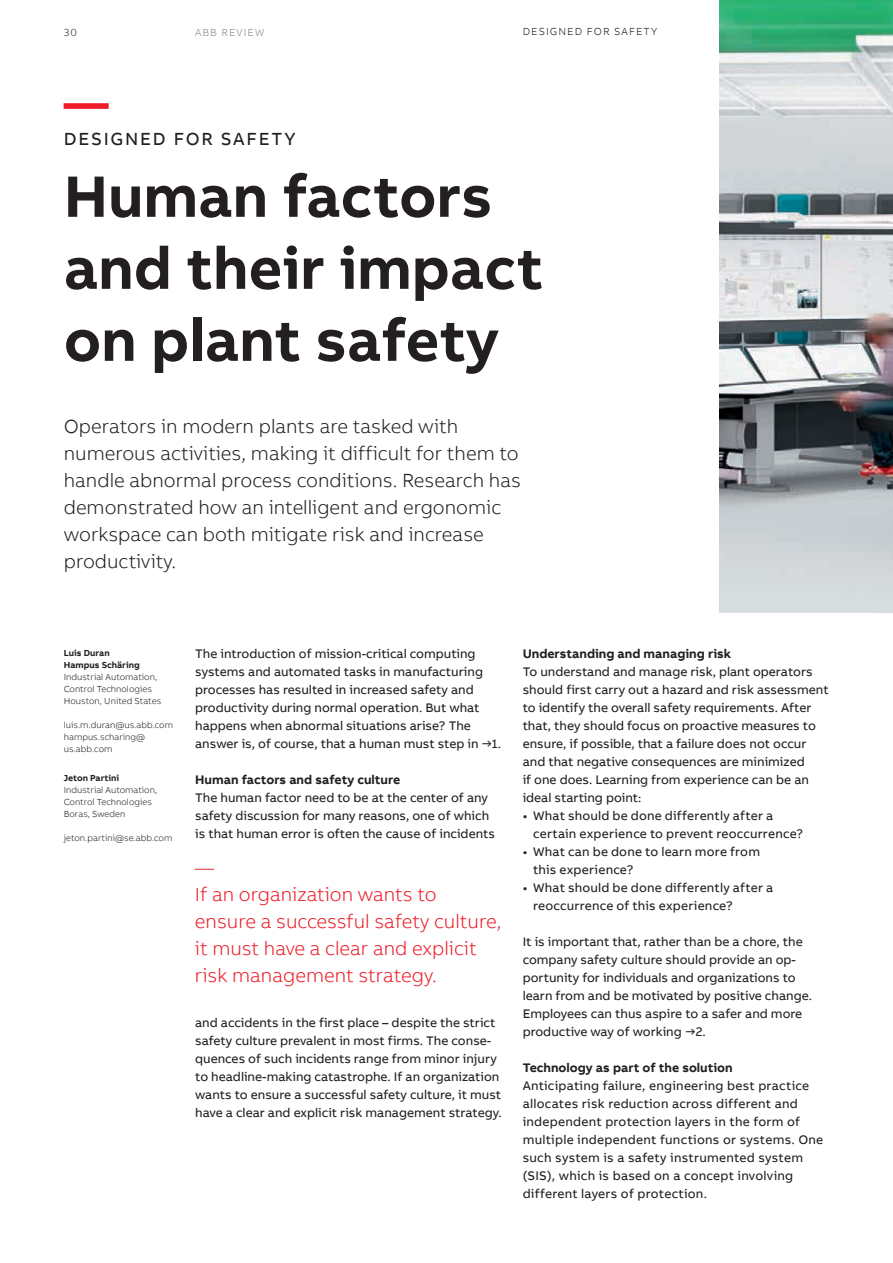
<style>
.page{position:relative;width:893px;height:1263px;background:#fff}
.page>*{position:absolute;margin:0;border:0;box-sizing:border-box;transform-origin:0 0}
.t1{font:700 60px/72px "AB Bvoice";color:#231f20}
.t2{font:700 45px "AB Bvoice";color:#ee1c28}
.t3{font:300 19.5px/27px "AB Bvoice";color:#231f20}
.t4{font:300 19.5px/27px "AB Bvoice";color:#ee1c28}
.t5{font:18px "AB Bvoice";letter-spacing:.1em;color:#231f20}
.t6{font:12.75px/18px "AB Bvoice";color:#231f20}
.t7{font:12.75px/18px "AB Bvoice";letter-spacing:.02em;color:#231f20}
.t8{font:700 12.75px "AB Bvoice";color:#231f20}
.t9{font:300 10.5px "AB Bvoice";letter-spacing:.1em;color:#231f20}
.t10{font:300 10.5px "AB Bvoice";letter-spacing:.1em;color:#8a8c8f}
.t11{font:300 9px/12px "AB Bvoice";color:#231f20}
.t12{font:700 9px/12px "AB Bvoice";color:#231f20}
</style>
<div class="page">
<img style="left:719px;top:0;width:174px;height:613px">
<p class="t9" style="left:64px;top:26px;width:15px">30</p>
<p class="t10" style="left:195px;top:26px;width:71px">ABB REVIEW</p>
<p class="t9" style="left:523px;top:25px;width:136px">DESIGNED FOR SAFETY</p>
<h2 class="t2" style="left:64px;top:74px;width:46px">—</h2>
<h3 class="t5" style="left:64px;top:128px;width:233px">DESIGNED FOR SAFETY</h3>
<h1 class="t1" style="left:64px;top:161px;width:481px">Human factors and their impact on plant safety</h1>
<p class="t3" style="left:64px;top:413px;width:459px">Operators in modern plants are tasked with numerous activities, making it difficult for them to handle abnormal process conditions. Research has demonstrated how an intelligent and ergonomic workspace can both mitigate risk and increase productivity.</p>
<p class="t12" style="left:64px;top:647px;width:77px">Luis Duran<br>Hampus Schäring</p>
<p class="t11" style="left:64px;top:671px;width:99px">Industrial Automation,<br>Control Technologies<br>Houston, United States</p>
<p class="t11" style="left:64px;top:719px;width:111px">luis.m.duran@us.abb.com hampus.scharing@ us.abb.com</p>
<p class="t12" style="left:64px;top:772px;width:57px">Jeton Partini</p>
<p class="t11" style="left:64px;top:784px;width:95px">Industrial Automation,<br>Control Technologies<br>Boras, Sweden</p>
<p class="t11" style="left:64px;top:832px;width:110px">jeton.partini@se.abb.com</p>
<p class="t6" style="left:195px;top:645px;width:307px">The introduction of mission-critical computing systems and automated tasks in manufacturing processes has resulted in increased safety and productivity during normal operation. But what happens when abnormal situations arise? The answer is, of course, that a human must step in →1.</p>
<p class="t8" style="left:195px;top:771px;width:207px">Human factors and safety culture</p>
<p class="t6" style="left:195px;top:789px;width:301px">The human factor need to be at the center of any safety discussion for many reasons, one of which is that human error is often the cause of incidents</p>
<h3 class="t4" style="left:195px;top:854px;width:308px">—<br>If an organization wants to ensure a successful safety culture, it must have a clear and explicit risk management strategy.</h3>
<p class="t6" style="left:195px;top:1014px;width:308px">and accidents in the first place – despite the strict safety culture prevalent in most firms. The conse&shy;quences of such incidents range from minor injury to headline-making catastrophe. If an organization wants to ensure a successful safety culture, it must have a clear and explicit risk management strategy.</p>
<p class="t8" style="left:523px;top:645px;width:210px">Understanding and managing risk</p>
<p class="t6" style="left:523px;top:663px;width:307px">To understand and manage risk, plant operators should first carry out a hazard and risk assessment to identify the overall safety requirements. After that, they should focus on proactive measures to ensure, if possible, that a failure does not occur and that negative consequences are minimized<br>if one does. Learning from experience can be an ideal starting point:</p>
<p class="t6" style="left:533px;top:807px;width:272px;text-indent:-11px">• What should be done differently after a certain experience to prevent reoccurrence?</p>
<p class="t6" style="left:533px;top:843px;width:228px;text-indent:-11px">• What can be done to learn more from this experience?</p>
<p class="t6" style="left:533px;top:879px;width:242px;text-indent:-11px">• What should be done differently after a reoccurrence of this experience?</p>
<p class="t6" style="left:523px;top:933px;width:291px">It is important that, rather than be a chore, the company safety culture should provide an op&shy;portunity for individuals and organizations to learn from and be motivated by positive change.<br>Employees can thus aspire to a safer and more productive way of working →2.</p>
<p class="t8" style="left:523px;top:1059px;width:212px">Technology as part of the solution</p>
<p class="t7" style="left:523px;top:1077px;width:302px">Anticipating failure, engineering best practice allocates risk reduction across different and independent protection layers in the form of multiple independent functions or systems. One such system is a safety instrumented system (SIS), which is based on a concept involving different layers of protection.</p>
</div>
